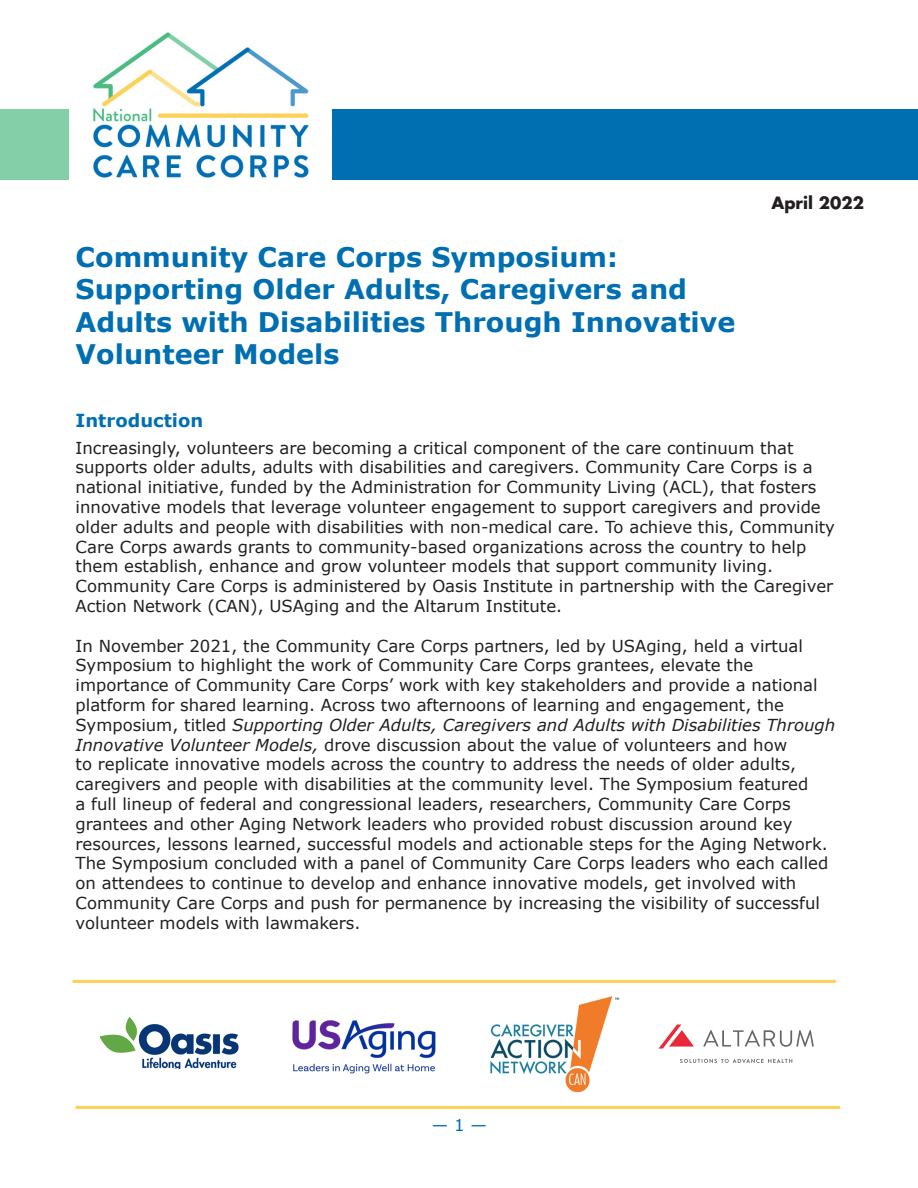
<style>
.page{position:relative;width:918px;height:1188px;background:#fff}
.page>*{position:absolute;margin:0;border:0;box-sizing:border-box;transform-origin:0 0}
.t1{font:700 27px/32.4px "Verdana";color:#006fb1}
.t2{font:700 18px "Verdana";color:#006fb1}
.t3{font:16.5px/19.8px "Verdana";color:#231f20}
.t4{font:700 16.5px "Futura Std";color:#231f20}
.t5{font:16.5px "Verdana";color:#006fb1}
.s1{font-style:italic}
</style>
<div class="page">
<hr style="left:76px;top:1106px;width:764px;height:3px;background:#fdd057">
<img style="left:93px;top:32px;width:216px;height:146px">
<div style="left:0;top:110px;width:68px;height:70px;background:#84cfa7"></div>
<div style="left:333px;top:110px;width:585px;height:70px;background:#006fb1"></div>
<img style="left:99px;top:1017px;width:140px;height:52px">
<img style="left:292px;top:1020px;width:143px;height:54px">
<hr style="left:73px;top:980px;width:763px;height:3px;background:#fdd057">
<img style="left:490px;top:996px;width:130px;height:96px">
<svg style="left:703px;top:1030px;width:111px;height:17px"></svg>
<svg style="left:680px;top:1059px;width:112px;height:4px"></svg>
<svg style="left:659px;top:1025px;width:35px;height:24px"></svg>
<p class="t1" style="left:76px;top:241px;width:661px">Community Care Corps Symposium:<br>Supporting Older Adults, Caregivers and Adults with Disabilities Through Innovative Volunteer Models</p>
<p class="t4" style="left:771px;top:191px;width:94px">April 2022</p>
<p class="t2" style="left:76px;top:409px;width:129px">Introduction</p>
<p class="t3" style="left:76px;top:438px;width:761px">Increasingly, volunteers are becoming a critical component of the care continuum that supports older adults, adults with disabilities and caregivers. Community Care Corps is a national initiative, funded by the Administration for Community Living (ACL), that fosters innovative models that leverage volunteer engagement to support caregivers and provide older adults and people with disabilities with non-medical care. To achieve this, Community Care Corps awards grants to community-based organizations across the country to help them establish, enhance and grow volunteer models that support community living.<br>Community Care Corps is administered by Oasis Institute in partnership with the Caregiver Action Network (CAN), USAging and the Altarum Institute.</p>
<p class="t3" style="left:76px;top:636px;width:761px">In November 2021, the Community Care Corps partners, led by USAging, held a virtual Symposium to highlight the work of Community Care Corps grantees, elevate the importance of Community Care Corps’ work with key stakeholders and provide a national platform for shared learning. Across two afternoons of learning and engagement, the Symposium, titled <span class="s1">Supporting Older Adults, Caregivers and Adults with Disabilities Through Innovative Volunteer Models,</span> drove discussion about the value of volunteers and how<br>to replicate innovative models across the country to address the needs of older adults, caregivers and people with disabilities at the community level. The Symposium featured<br>a full lineup of federal and congressional leaders, researchers, Community Care Corps grantees and other Aging Network leaders who provided robust discussion around key resources, lessons learned, successful models and actionable steps for the Aging Network.<br>The Symposium concluded with a panel of Community Care Corps leaders who each called on attendees to continue to develop and enhance innovative models, get involved with Community Care Corps and push for permanence by increasing the visibility of successful volunteer models with lawmakers.</p>
<p class="t5" style="left:432px;top:1115px;width:57px">— 1 —</p>
</div>
